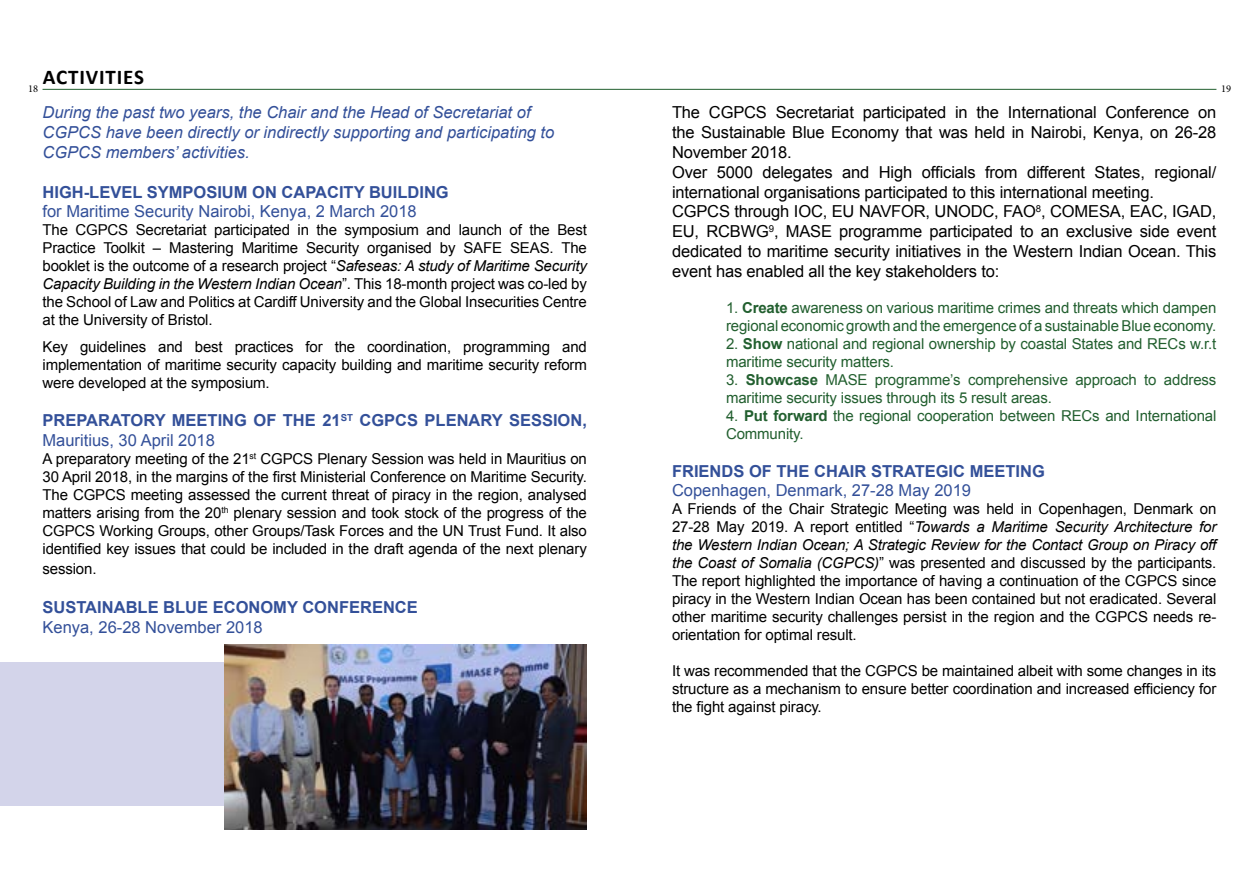
<style>
.page{position:relative;width:1259px;height:893px;background:#fff}
.page>*{position:absolute;margin:0;border:0;box-sizing:border-box;transform-origin:0 0}
.t1{font:700 21px "Calibri";letter-spacing:.04em;color:#000}
.t2{font:16.5px/19.8px "Arial";letter-spacing:-.01em;color:#000}
.t3{font:700 16.5px/19.8px "Arial";color:#335099}
.t4{font:italic 16.5px/19.8px "Arial";color:#335099}
.t5{font:16.5px "Arial";color:#335099}
.t6{font:15px/18px "Arial";letter-spacing:-.01em;color:#000;text-align:justify}
.t7{font:15px/18px "Arial";letter-spacing:-.01em;color:#225f2f}
.t8{font:10.5px "Minion Pro";color:#000}
.s1{font-style:italic}
.s2{font-weight:400}
.s3{font-weight:700}
</style>
<div class="page">
<div style="left:0;top:662px;width:388px;height:143px;background:#d3d4ea"></div>
<img style="left:225px;top:645px;width:362px;height:184px">
<hr style="left:43px;top:89px;width:1173px;height:1px;background:#225f2f">
<h1 class="t1" style="left:28px;top:62px;width:117px"><sub>18</sub> ACTIVITIES</h1>
<p class="t4" style="left:43px;top:103px;width:513px">During the past two years, the Chair and the Head of Secretariat of<br>CGPCS have been directly or indirectly supporting and participating to<br>CGPCS members’ activities.</p>
<p class="t3" style="left:43px;top:182px;width:408px">HIGH-LEVEL SYMPOSIUM ON CAPACITY BUILDING</p>
<p class="t5" style="left:43px;top:201px;width:376px">for Maritime Security Nairobi, Kenya, 2 March 2018</p>
<p class="t6" style="left:43px;top:221px;width:546px">The CGPCS Secretariat participated in the symposium and launch of the Best Practice Toolkit – Mastering Maritime Security organised by SAFE SEAS. The booklet is the outcome of a research project “<span class="s1">Safeseas: A study of Maritime Security Capacity Building in the Western Indian Ocean</span>”. This 18-month project was co-led by the School of Law and Politics at Cardiff University and the Global Insecurities Centre at the University of Bristol.</p>
<p class="t6" style="left:43px;top:338px;width:546px">Key guidelines and best practices for the coordination, programming and implementation of maritime security capacity building and maritime security reform were developed at the symposium.</p>
<p class="t3" style="left:43px;top:411px;width:546px">PREPARATORY MEETING OF THE 21<sup>ST</sup> CGPCS PLENARY SESSION,<br><span class="s2">Mauritius, 30 April 2018</span></p>
<p class="t6" style="left:43px;top:450px;width:546px">A preparatory meeting of the 21<sup>st</sup> CGPCS Plenary Session was held in Mauritius on 30 April 2018, in the margins of the first Ministerial Conference on Maritime Security.<br>The CGPCS meeting assessed the current threat of piracy in the region, analysed matters arising from the 20<sup>th</sup> plenary session and took stock of the progress of the CGPCS Working Groups, other Groups/Task Forces and the UN Trust Fund. It also identified key issues that could be included in the draft agenda of the next plenary</p>
<p class="t6" style="left:43px;top:560px;width:55px">session.</p>
<p class="t3" style="left:43px;top:598px;width:377px">SUSTAINABLE BLUE ECONOMY CONFERENCE</p>
<p class="t5" style="left:43px;top:617px;width:222px">Kenya, 26-28 November 2018</p>
<p class="t8" style="left:1221px;top:82px;width:12px">19</p>
<p class="t2" style="left:672px;top:103px;width:546px">The CGPCS Secretariat participated in the International Conference on the Sustainable Blue Economy that was held in Nairobi, Kenya, on 26-28<br>November 2018.<br>Over 5000 delegates and High officials from different States, regional/ international organisations participated to this international meeting.<br>CGPCS through IOC, EU NAVFOR, UNODC, FAO<sup>8</sup>, COMESA, EAC, IGAD, EU, RCBWG<sup>9</sup>, MASE programme participated to an exclusive side event dedicated to maritime security initiatives in the Western Indian Ocean. This event has enabled all the key stakeholders to:</p>
<p class="t7" style="left:726px;top:299px;width:492px">1. <span class="s3">Create</span> awareness on various maritime crimes and threats which dampen regional economic growth and the emergence of a sustainable Blue economy.</p>
<p class="t7" style="left:726px;top:335px;width:492px">2. <span class="s3">Show</span> national and regional ownership by coastal States and RECs w.r.t maritime security matters.</p>
<p class="t7" style="left:726px;top:371px;width:492px">3. <span class="s3">Showcase</span> MASE programme’s comprehensive approach to address maritime security issues through its 5 result areas.</p>
<p class="t7" style="left:726px;top:407px;width:492px">4. <span class="s3">Put forward</span> the regional cooperation between RECs and International<br>Community.</p>
<p class="t3" style="left:672px;top:461px;width:374px">FRIENDS OF THE CHAIR STRATEGIC MEETING</p>
<p class="t5" style="left:672px;top:480px;width:300px">Copenhagen, Denmark, 27-28 May 2019</p>
<p class="t6" style="left:672px;top:500px;width:546px">A Friends of the Chair Strategic Meeting was held in Copenhagen, Denmark on 27-28 May 2019. A report entitled “<span class="s1">Towards a Maritime Security Architecture for the Western Indian Ocean; A Strategic Review for the Contact Group on Piracy off the Coast of Somalia (CGPCS)</span>” was presented and discussed by the participants.<br>The report highlighted the importance of having a continuation of the CGPCS since piracy in the Western Indian Ocean has been contained but not eradicated. Several other maritime security challenges persist in the region and the CGPCS needs re&shy;orientation for optimal result.</p>
<p class="t6" style="left:672px;top:662px;width:546px">It was recommended that the CGPCS be maintained albeit with some changes in its structure as a mechanism to ensure better coordination and increased efficiency for the fight against piracy.</p>
</div>
